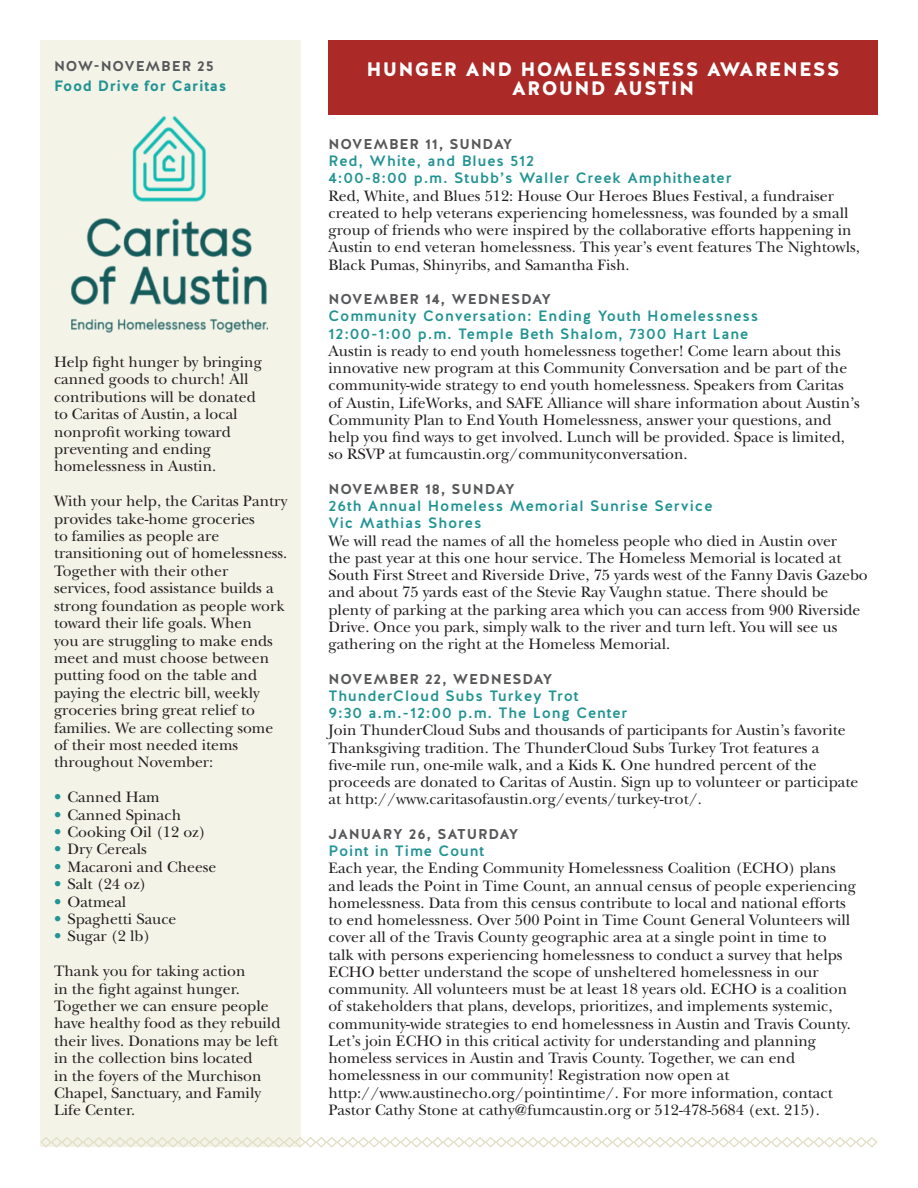
<style>
.page{position:relative;width:918px;height:1188px;background:#fff}
.page>*{position:absolute;margin:0;border:0;box-sizing:border-box;transform-origin:0 0}
.t1{font:900 19.5px/19.5px "Halis R";letter-spacing:.06em;color:#fff;text-align:center}
.t2{font:15.75px/17.2px "New Baskerville Std";color:#231f20}
.t3{font:500 15px/17.2px "Halis R";letter-spacing:.06em;color:#229493}
.t4{font:700 15px "Halis R";letter-spacing:.04em;color:#229493}
.t5{font:700 14.25px "Halis R";letter-spacing:.06em;color:#57585a}
.s1{color:#229493}
</style>
<div class="page">
<div style="left:40px;top:40px;width:262px;height:1108px;background:#f3f3e8"></div>
<div style="left:328px;top:40px;width:550px;height:75px;background:#ab2a27"></div>
<svg style="left:40px;top:1136px;width:838px;height:12px"></svg>
<img style="left:71px;top:116px;width:196px;height:217px">
<p class="t5" style="left:54px;top:57px;width:161px">NOW-NOVEMBER 25</p>
<p class="t4" style="left:54px;top:76px;width:174px">Food Drive for Caritas</p>
<p class="t2" style="left:54px;top:353px;width:209px">Help fight hunger by bringing canned goods to church! All contributions will be donated to Caritas of Austin, a local nonprofit working toward preventing and ending homelessness in Austin.</p>
<p class="t2" style="left:54px;top:493px;width:235px">With your help, the Caritas Pantry provides take-home groceries<br>to families as people are transitioning out of homelessness.<br>Together with their other services, food assistance builds a strong foundation as people work toward their life goals. When<br>you are struggling to make ends meet and must choose between putting food on the table and paying the electric bill, weekly groceries bring great relief to families. We are collecting some of their most needed items throughout November:</p>
<p class="t2" style="left:54px;top:789px;width:107px"><span class="s1">•</span> Canned Ham</p>
<p class="t2" style="left:54px;top:806px;width:129px"><span class="s1">•</span> Canned Spinach</p>
<p class="t2" style="left:54px;top:823px;width:153px"><span class="s1">•</span> Cooking Oil (12 oz)</p>
<p class="t2" style="left:54px;top:841px;width:94px"><span class="s1">•</span> Dry Cereals</p>
<p class="t2" style="left:54px;top:858px;width:164px"><span class="s1">•</span> Macaroni and Cheese</p>
<p class="t2" style="left:54px;top:876px;width:94px"><span class="s1">•</span> Salt (24 oz)</p>
<p class="t2" style="left:54px;top:893px;width:74px"><span class="s1">•</span> Oatmeal</p>
<p class="t2" style="left:54px;top:910px;width:124px"><span class="s1">•</span> Spaghetti Sauce</p>
<p class="t2" style="left:54px;top:928px;width:98px"><span class="s1">•</span> Sugar (2 lb)</p>
<p class="t2" style="left:54px;top:962px;width:228px">Thank you for taking action<br>in the fight against hunger.<br>Together we can ensure people have healthy food as they rebuild their lives. Donations may be left in the collection bins located<br>in the foyers of the Murchison<br>Chapel, Sanctuary, and Family<br>Life Center.</p>
<p class="t1" style="left:366px;top:60px;width:475px">HUNGER AND HOMELESSNESS AWARENESS<br>AROUND AUSTIN</p>
<p class="t5" style="left:328px;top:135px;width:186px">NOVEMBER 11, SUNDAY</p>
<p class="t3" style="left:328px;top:152px;width:405px">Red, White, and Blues 512<br>4:00-8:00 p.m. Stubb’s Waller Creek Amphitheater</p>
<p class="t2" style="left:328px;top:187px;width:533px">Red, White, and Blues 512: House Our Heroes Blues Festival, a fundraiser created to help veterans experiencing homelessness, was founded by a small group of friends who were inspired by the collaborative efforts happening in Austin to end veteran homelessness. This year’s event features The Nightowls, Black Pumas, Shinyribs, and Samantha Fish.</p>
<p class="t5" style="left:328px;top:290px;width:224px">NOVEMBER 14, WEDNESDAY</p>
<p class="t3" style="left:328px;top:308px;width:431px">Community Conversation: Ending Youth Homelessness<br>12:00-1:00 p.m. Temple Beth Shalom, 7300 Hart Lane</p>
<p class="t2" style="left:328px;top:342px;width:533px">Austin is ready to end youth homelessness together! Come learn about this innovative new program at this Community Conversation and be part of the community-wide strategy to end youth homelessness. Speakers from Caritas of Austin, LifeWorks, and SAFE Alliance will share information about Austin’s Community Plan to End Youth Homelessness, answer your questions, and help you find ways to get involved. Lunch will be provided. Space is limited, so RSVP at fumcaustin.org/communityconversation.</p>
<p class="t5" style="left:328px;top:480px;width:188px">NOVEMBER 18, SUNDAY</p>
<p class="t3" style="left:328px;top:497px;width:385px">26th Annual Homeless Memorial Sunrise Service<br>Vic Mathias Shores</p>
<p class="t2" style="left:328px;top:532px;width:541px">We will read the names of all the homeless people who died in Austin over<br>the past year at this one hour service. The Homeless Memorial is located at South First Street and Riverside Drive, 75 yards west of the Fanny Davis Gazebo and about 75 yards east of the Stevie Ray Vaughn statue. There should be plenty of parking at the parking area which you can access from 900 Riverside Drive. Once you park, simply walk to the river and turn left. You will see us gathering on the right at the Homeless Memorial.</p>
<p class="t5" style="left:328px;top:669px;width:225px">NOVEMBER 22, WEDNESDAY</p>
<p class="t3" style="left:328px;top:687px;width:300px">ThunderCloud Subs Turkey Trot<br>9:30 a.m.-12:00 p.m. The Long Center</p>
<p class="t2" style="left:328px;top:722px;width:531px">Join ThunderCloud Subs and thousands of participants for Austin’s favorite Thanksgiving tradition. The ThunderCloud Subs Turkey Trot features a five-mile run, one-mile walk, and a Kids K. One hundred percent of the proceeds are donated to Caritas of Austin. Sign up to volunteer or participate at http://www.caritasofaustin.org/events/turkey-trot/.</p>
<p class="t5" style="left:328px;top:825px;width:191px">JANUARY 26, SATURDAY</p>
<p class="t3" style="left:328px;top:842px;width:157px">Point in Time Count</p>
<p class="t2" style="left:328px;top:860px;width:529px">Each year, the Ending Community Homelessness Coalition (ECHO) plans and leads the Point in Time Count, an annual census of people experiencing homelessness. Data from this census contribute to local and national efforts to end homelessness. Over 500 Point in Time Count General Volunteers will cover all of the Travis County geographic area at a single point in time to<br>talk with persons experiencing homelessness to conduct a survey that helps ECHO better understand the scope of unsheltered homelessness in our community. All volunteers must be at least 18 years old. ECHO is a coalition of stakeholders that plans, develops, prioritizes, and implements systemic, community-wide strategies to end homelessness in Austin and Travis County.<br>Let’s join ECHO in this critical activity for understanding and planning homeless services in Austin and Travis County. Together, we can end homelessness in our community! Registration now open at http://www.austinecho.org/pointintime/. For more information, contact Pastor Cathy Stone at cathy@fumcaustin.org or 512-478-5684 (ext. 215).</p>
</div>
